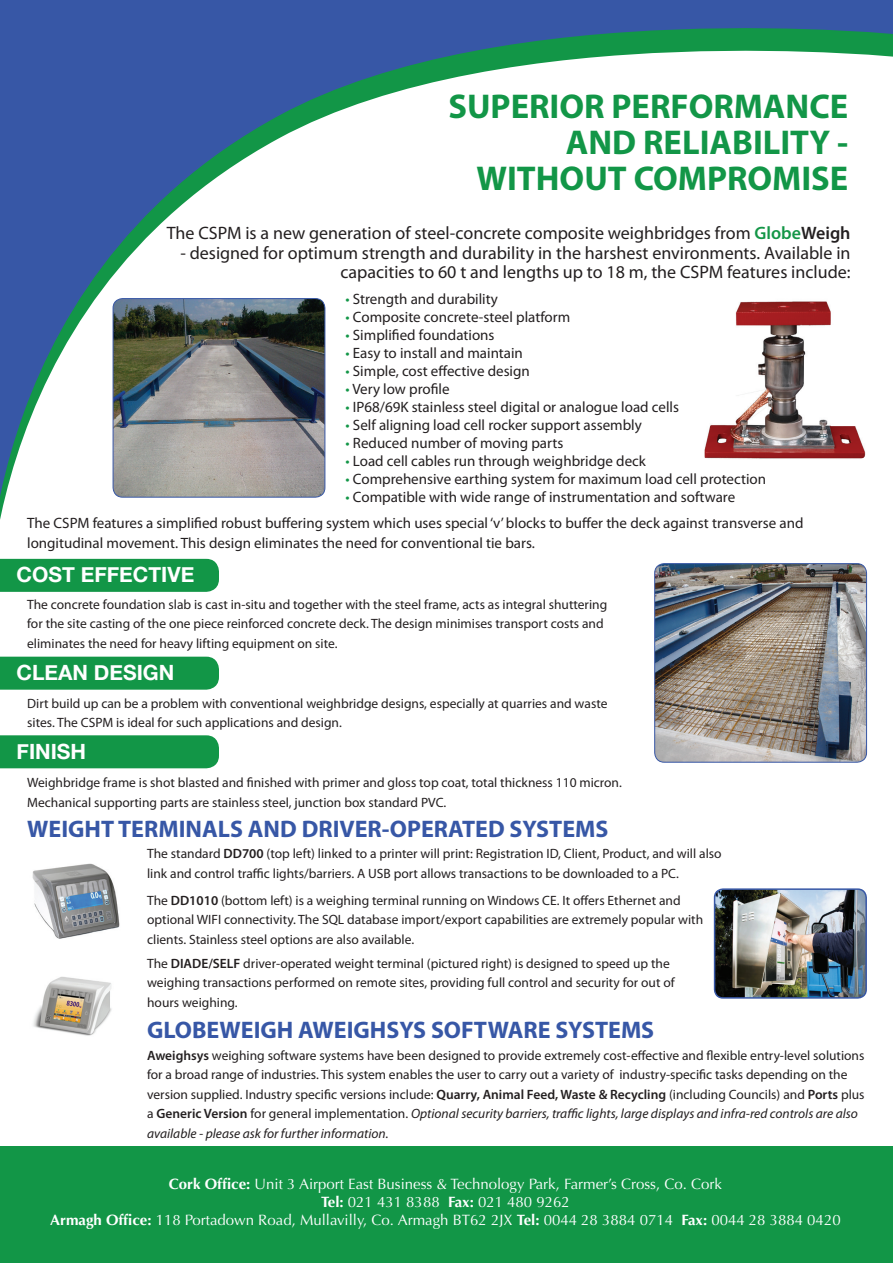
<style>
.page{position:relative;width:893px;height:1263px;background:#fff}
.page>*{position:absolute;margin:0;border:0;box-sizing:border-box;transform-origin:0 0}
.t1{font:700 34.5px/36px "Myriad Pro";color:#129647;text-align:right}
.t2{font:700 24px "Myriad Pro";color:#3757a6}
.t3{font:700 21px "Helvetica Neue";color:#fff}
.t4{font:18px/19.5px "Myriad Pro";color:#231f20;text-align:right}
.t5{font:15px/26.1px "Myriad Pro";color:#231f20}
.t6{font:15px/18px "Optima";color:#fff;text-align:center}
.t7{font:13.5px/19.5px "Myriad Pro";color:#231f20}
.s1{font-weight:600;color:#149647}
.s2{font-weight:600}
.s3{color:#129647}
.s4{font-style:italic}
.s5{font-weight:700}
</style>
<div class="page">
<svg style="left:0;top:0;width:893px;height:626px"></svg>
<div style="left:0;top:1146px;width:893px;height:117px;background:#129647"></div>
<img style="left:701px;top:297px;width:166px;height:163px">
<img style="left:113px;top:299px;width:212px;height:198px">
<div style="left:113px;top:298px;width:212px;height:199px;border:1px solid #3757a6;border-radius:10px"></div>
<img style="left:655px;top:564px;width:211px;height:198px">
<div style="left:654px;top:563px;width:213px;height:199px;border:1px solid #3757a6;border-radius:10px"></div>
<div style="left:0;top:559px;width:219px;height:33px;background:#129647"></div>
<div style="left:0;top:657px;width:219px;height:33px;background:#129647"></div>
<div style="left:0;top:735px;width:219px;height:33px;background:#129647"></div>
<img style="left:32px;top:863px;width:88px;height:76px">
<img style="left:33px;top:976px;width:79px;height:60px">
<img style="left:715px;top:891px;width:149px;height:107px">
<div style="left:714px;top:888px;width:153px;height:111px;border:2px solid #3757a6;border-radius:9px"></div>
<h1 class="t1" style="left:448px;top:88px;width:401px">SUPERIOR PERFORMANCE<br>AND RELIABILITY -<br>WITHOUT COMPROMISE</h1>
<h3 class="t4" style="left:167px;top:223px;width:685px">The CSPM is a new generation of steel-concrete composite weighbridges from <span class="s1">Globe</span><span class="s2">Weigh</span></h3>
<h3 class="t4" style="left:180px;top:243px;width:672px">- designed for optimum strength and durability in the harshest environments. Available in capacities to 60 t and lengths up to 18 m, the CSPM features include:</h3>
<p class="t5" style="left:345px;top:286px;width:154px"><span class="s3">•</span> Strength and durability</p>
<p class="t5" style="left:345px;top:304px;width:226px"><span class="s3">•</span> Composite concrete-steel platform</p>
<p class="t5" style="left:345px;top:322px;width:151px"><span class="s3">•</span> Simplified foundations</p>
<p class="t5" style="left:345px;top:340px;width:179px"><span class="s3">•</span> Easy to install and maintain</p>
<p class="t5" style="left:345px;top:358px;width:186px"><span class="s3">•</span> Simple, cost effective design</p>
<p class="t5" style="left:345px;top:376px;width:106px"><span class="s3">•</span> Very low profile</p>
<p class="t5" style="left:345px;top:394px;width:335px"><span class="s3">•</span> IP68/69K stainless steel digital or analogue load cells</p>
<p class="t5" style="left:345px;top:412px;width:298px"><span class="s3">•</span> Self aligning load cell rocker support assembly</p>
<p class="t5" style="left:345px;top:430px;width:219px"><span class="s3">•</span> Reduced number of moving parts</p>
<p class="t5" style="left:345px;top:448px;width:302px"><span class="s3">•</span> Load cell cables run through weighbridge deck</p>
<p class="t5" style="left:345px;top:466px;width:422px"><span class="s3">•</span> Comprehensive earthing system for maximum load cell protection</p>
<p class="t5" style="left:27px;top:484px;width:778px;text-indent:318px"><span class="s3">•</span> Compatible with wide range of instrumentation and software<br>The CSPM features a simplified robust buffering system which uses special ‘v’ blocks to buffer the deck against transverse and</p>
<p class="t5" style="left:27px;top:529px;width:509px">longitudinal movement. This design eliminates the need for conventional tie bars.</p>
<h3 class="t3" style="left:17px;top:558px;width:179px">COST EFFECTIVE</h3>
<p class="t7" style="left:27px;top:594px;width:582px">The concrete foundation slab is cast in-situ and together with the steel frame, acts as integral shuttering for the site casting of the one piece reinforced concrete deck. The design minimises transport costs and eliminates the need for heavy lifting equipment on site.</p>
<h3 class="t3" style="left:17px;top:656px;width:159px">CLEAN DESIGN</h3>
<p class="t7" style="left:27px;top:693px;width:582px">Dirt build up can be a problem with conventional weighbridge designs, especially at quarries and waste sites. The CSPM is ideal for such applications and design.</p>
<h3 class="t3" style="left:17px;top:735px;width:71px">FINISH</h3>
<p class="t7" style="left:27px;top:773px;width:596px">Weighbridge frame is shot blasted and finished with primer and gloss top coat, total thickness 110 micron.<br>Mechanical supporting parts are stainless steel, junction box standard PVC.</p>
<p class="t7" style="left:147px;top:844px;width:576px">The standard <span class="s2">DD700</span> (top left) linked to a printer will print: Registration ID, Client, Product, and will also link and control traffic lights/barriers. A USB port allows transactions to be downloaded to a PC.</p>
<p class="t7" style="left:147px;top:890px;width:558px">The <span class="s2">DD1010</span> (bottom left) is a weighing terminal running on Windows CE. It offers Ethernet and optional WIFI connectivity. The SQL database import/export capabilities are extremely popular with clients. Stainless steel options are also available.</p>
<p class="t7" style="left:147px;top:953px;width:529px">The <span class="s2">DIADE/SELF</span> driver-operated weight terminal (pictured right) is designed to speed up the weighing transactions performed on remote sites, providing full control and security for out of hours weighing.</p>
<h2 class="t2" style="left:147px;top:1014px;width:509px">GLOBEWEIGH AWEIGHSYS SOFTWARE SYSTEMS</h2>
<p class="t7" style="left:147px;top:1045px;width:719px"><span class="s2">Aweighsys</span> weighing software systems have been designed to provide extremely cost-effective and flexible entry-level solutions for a broad range of industries. This system enables the user to carry out a variety of industry-specific tasks depending on the version supplied. Industry specific versions include: <span class="s2">Quarry, Animal Feed, Waste &amp; Recycling</span> (including Councils) and <span class="s2">Ports</span> plus a <span class="s2">Generic Version</span> for general implementation. <span class="s4">Optional security barriers, traffic lights, large displays and infra-red controls are also available - please ask for further information.</span></p>
<h2 class="t2" style="left:27px;top:813px;width:583px">WEIGHT TERMINALS AND DRIVER-OPERATED SYSTEMS</h2>
<p class="t6" style="left:50px;top:1175px;width:792px"><span class="s5">Cork Office:</span> Unit 3 Airport East Business &amp; Technology Park, Farmer’s Cross, Co. Cork<br><span class="s5">Tel:</span> 021 431 8388 <span class="s5">Fax:</span> 021 480 9262<br><span class="s5">Armagh Office:</span> 118 Portadown Road, Mullavilly, Co. Armagh BT62 2JX <span class="s5">Tel:</span> 0044 28 3884 0714 <span class="s5">Fax:</span> 0044 28 3884 0420</p>
</div>
